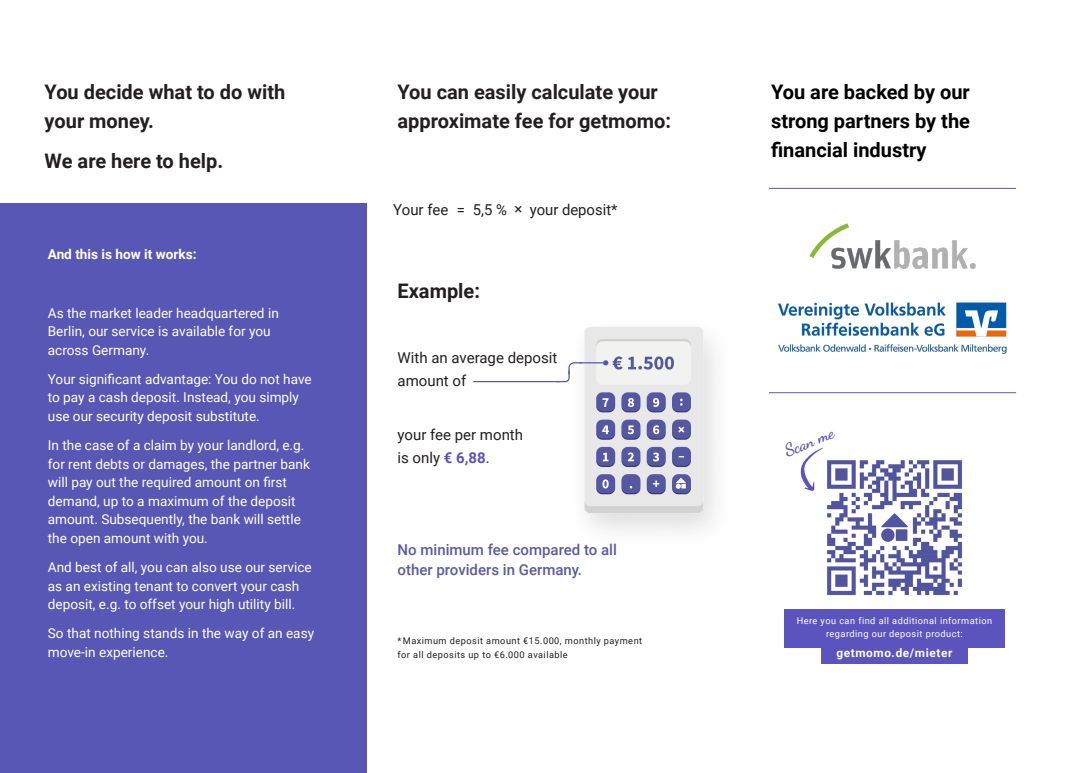
<style>
.page{position:relative;width:1081px;height:773px;background:#fff}
.page>*{position:absolute;margin:0;border:0;box-sizing:border-box;transform-origin:0 0}
.t1{font:700 20px/28.8px "Roboto";color:#231f20}
.t2{font:700 20px/28.8px "Roboto";color:#000;text-align:justify}
.t3{font:16.75px "Dancing Script";color:#5957b5}
.t4{font:15px/22.5px "Roboto";color:#231f20}
.t5{font:500 15px/20px "Roboto";color:#5a5ba3}
.t6{font:13.62px/18.6px "Roboto";color:#fff}
.t7{font:700 13.62px "Roboto";color:#fff}
.t8{font:700 11.88px "Roboto";letter-spacing:.05em;color:#fff}
.t9{font:9.25px/13.8px "Roboto";letter-spacing:.05em;color:#231f20}
.t10{font:9.25px/13.8px "Roboto";letter-spacing:.05em;color:#fff;text-align:center}
.s1{font-weight:700;color:#5c54be}
</style>
<div class="page">
<div style="left:0;top:203px;width:366px;height:569px;background:#5957b5"></div>
<img style="left:584px;top:327px;width:131px;height:200px">
<svg style="left:676px;top:477px;width:10px;height:11px"></svg>
<img style="left:809px;top:223px;width:167px;height:46px">
<img style="left:779px;top:302px;width:227px;height:52px">
<hr style="left:769px;top:392px;width:247px;height:1px;background:#5c54be">
<hr style="left:769px;top:188px;width:247px;height:1px;background:#5c54be">
<img style="left:827px;top:460px;width:135px;height:136px">
<div style="left:821px;top:641px;width:147px;height:23px;background:#5c54be"></div>
<div style="left:784px;top:608px;width:220px;height:39px;background:#5c54be"></div>
<svg style="left:800px;top:447px;width:23px;height:44px"></svg>
<svg style="left:555px;top:360px;width:53px;height:23px"></svg>
<hr style="left:473px;top:381px;width:86px;height:1px;background:#5957b5">
<h1 class="t1" style="left:45px;top:77px;width:242px">You decide what to do with your money.</h1>
<h1 class="t1" style="left:45px;top:145px;width:180px">We are here to help.</h1>
<p class="t7" style="left:48px;top:245px;width:150px">And this is how it works:</p>
<p class="t6" style="left:48px;top:303px;width:232px">As the market leader headquartered in<br>Berlin, our service is available for you across Germany.</p>
<p class="t6" style="left:48px;top:369px;width:265px">Your significant advantage: You do not have to pay a cash deposit. Instead, you simply use our security deposit substitute.</p>
<p class="t6" style="left:48px;top:435px;width:264px">In the case of a claim by your landlord, e.g. for rent debts or damages, the partner bank will pay out the required amount on first demand, up to a maximum of the deposit amount. Subsequently, the bank will settle the open amount with you.</p>
<p class="t6" style="left:48px;top:557px;width:265px">And best of all, you can also use our service as an existing tenant to convert your cash deposit, e.g. to offset your high utility bill.</p>
<p class="t6" style="left:48px;top:623px;width:268px">So that nothing stands in the way of an easy move-in experience.</p>
<h1 class="t1" style="left:397px;top:77px;width:275px">You can easily calculate your approximate fee for getmomo:</h1>
<p class="t4" style="left:393px;top:197px;width:226px">Your fee = 5,5 % × your deposit*</p>
<h1 class="t1" style="left:397px;top:276px;width:84px">Example:</h1>
<p class="t4" style="left:397px;top:346px;width:161px">With an average deposit amount of</p>
<h1 class="t2" style="left:771px;top:77px;width:200px">You are backed by our strong partners by the financial industry</h1>
<p class="t4" style="left:397px;top:423px;width:127px">your fee per month is only <span class="s1">€ 6,88</span>.</p>
<p class="t3" style="left:780px;top:439px;width:53px;rotate:-22deg">Scan me</p>
<p class="t5" style="left:397px;top:539px;width:221px">No minimum fee compared to all other providers in Germany.</p>
<p class="t9" style="left:397px;top:633px;width:246px">*Maximum deposit amount €15.000, monthly payment for all deposits up to €6.000 available</p>
<p class="t10" style="left:797px;top:613px;width:197px">Here you can find all additional information regarding our deposit product:</p>
<p class="t8" style="left:836px;top:644px;width:117px">getmomo.de/mieter</p>
</div>
